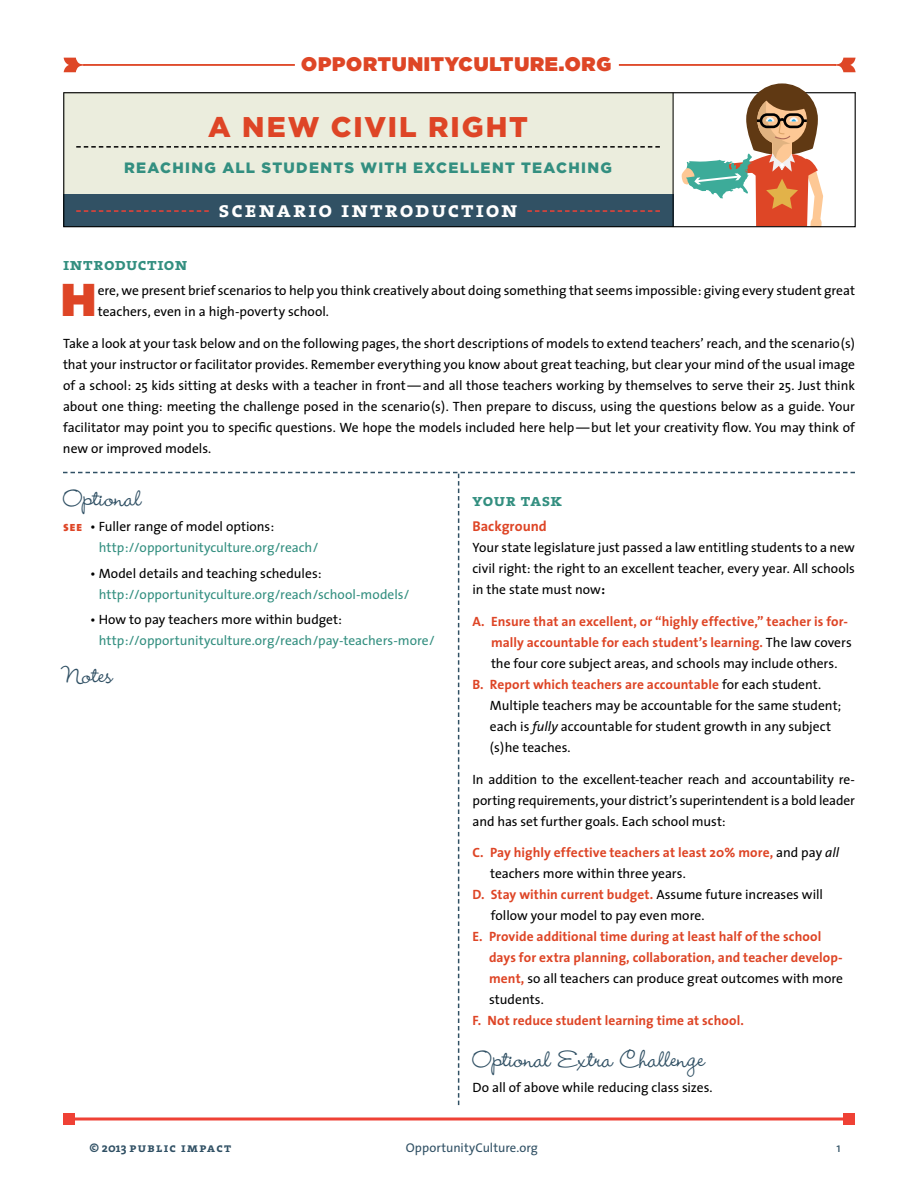
<style>
.page{position:relative;width:918px;height:1188px;background:#fff}
.page>*{position:absolute;margin:0;border:0;box-sizing:border-box;transform-origin:0 0}
.t1{font:900 45.9px "Gotham";color:#de4526}
.t2{font:500 30px "Wendy";color:#305064}
.t3{font:900 28.5px "Gotham";letter-spacing:.065em;color:#de4526}
.t4{font:22.5px "The Serif Bold Caps";letter-spacing:.085em;color:#fff}
.t5{font:900 19.65px "Gotham";letter-spacing:.04em;color:#de4626}
.t6{font:17.25px "The Serif Bold Caps";letter-spacing:.02em;color:#338f80}
.t7{font:900 15px "Gotham";letter-spacing:.085em;color:#338f80}
.t8{font:700 14.25px "The Sans";color:#de4526}
.t9{font:13.5px/21px "The Sans";letter-spacing:-.005em;color:#000;text-align:justify}
.t10{font:700 13.5px/21px "The Sans";letter-spacing:.005em;color:#de4526}
.t11{font:13.5px/21px "The Sans";color:#338f80}
.t12{font:12.75px "The Sans";letter-spacing:.005em;color:#305064}
.t13{font:12.75px "The Serif Bold Caps";letter-spacing:.105em;color:#305064}
.s1{font-family:"The Sans Extra Bold Caps";color:#de4526}
.s2{color:#000}
.s3{font-weight:700}
.s4{font-weight:400;color:#000}
.s5{font-style:italic}
.s6{font-weight:400;font-style:italic;color:#000}
.s7{font-family:"The Serif";font-weight:700}
</style>
<div class="page">
<div style="left:63px;top:92px;width:610px;height:104px;background:#ebeddd"></div>
<hr style="left:619px;top:64px;width:217px;height:2px;background:#de4626">
<svg style="left:835px;top:58px;width:21px;height:14px"></svg>
<hr style="left:83px;top:64px;width:212px;height:2px;background:#de4626">
<svg style="left:64px;top:58px;width:20px;height:14px"></svg>
<svg style="left:681px;top:83px;width:142px;height:142px"></svg>
<div style="left:63px;top:194px;width:611px;height:33px;background:#315164"></div>
<hr style="left:673px;top:93px;width:1px;height:134px;background:#000">
<div style="left:63px;top:92px;width:793px;height:135px;border:1px solid #000"></div>
<hr style="left:69px;top:1118px;width:780px;height:2px;background:#ef4135">
<div style="left:63px;top:1113px;width:12px;height:12px;background:#ef4135"></div>
<div style="left:843px;top:1113px;width:12px;height:12px;background:#ef4135"></div>
<svg style="left:76px;top:146px;width:584px;height:2px"></svg>
<svg style="left:76px;top:210px;width:133px;height:2px"></svg>
<svg style="left:527px;top:210px;width:133px;height:2px"></svg>
<svg style="left:63px;top:472px;width:792px;height:633px"></svg>
<h3 class="t5" style="left:301px;top:50px;width:311px">OPPORTUNITYCULTURE.ORG</h3>
<h3 class="t3" style="left:208px;top:107px;width:321px">A NEW CIVIL RIGHT</h3>
<p class="t7" style="left:124px;top:157px;width:490px">REACHING ALL STUDENTS WITH EXCELLENT TEACHING</p>
<h3 class="t4" style="left:219px;top:190px;width:300px">scenario introduction</h3>
<p class="t6" style="left:63px;top:250px;width:126px">introduction</p>
<h1 class="t1" style="left:61px;top:267px;width:36px">H</h1>
<p class="t9" style="left:98px;top:280px;width:759px">ere, we present brief scenarios to help you think creatively about doing something that seems impossible: giving every student great teachers, even in a high-poverty school.</p>
<p class="t9" style="left:63px;top:332px;width:794px">Take a look at your task below and on the following pages, the short descriptions of models to extend teachers’ reach, and the scenario(s) that your instructor or facilitator provides. Remember everything you know about great teaching, but clear your mind of the usual image of a school: 25 kids sitting at desks with a teacher in front—and all those teachers working by themselves to serve their 25. Just think about one thing: meeting the challenge posed in the scenario(s). Then prepare to discuss, using the questions below as a guide. Your facilitator may point you to specific questions. We hope the models included here help—but let your creativity flow. You may think of new or improved models.</p>
<h2 class="t2" style="left:63px;top:482px;width:80px">Optional</h2>
<p class="t11" style="left:99px;top:516px;width:221px;text-indent:-36px"><span class="s1">see</span> <span class="s2">• Fuller range of model options: </span>http://opportunityculture.org/reach/</p>
<p class="t9" style="left:90px;top:563px;width:233px">• Model details and teaching schedules:</p>
<p class="t11" style="left:99px;top:584px;width:312px">http://opportunityculture.org/reach/school-models/</p>
<p class="t9" style="left:90px;top:609px;width:253px">• How to pay teachers more within budget:</p>
<p class="t11" style="left:99px;top:630px;width:338px">http://opportunityculture.org/reach/pay-teachers-more/</p>
<h2 class="t2" style="left:63px;top:659px;width:51px">Notes</h2>
<p class="t6" style="left:472px;top:486px;width:91px">your task</p>
<p class="t8" style="left:472px;top:515px;width:76px">Background</p>
<p class="t9" style="left:472px;top:537px;width:384px">Your state legislature just passed a law entitling students to a new civil right: the right to an excellent teacher, every year. All schools in the state must now<span class="s3">:</span></p>
<p class="t10" style="left:472px;top:611px;width:377px">A. Ensure that an excellent, or “highly effective,” teacher is for-</p>
<p class="t10" style="left:491px;top:632px;width:362px">mally accountable for each student’s learning. <span class="s4">The law covers</span></p>
<p class="t9" style="left:491px;top:653px;width:348px">the four core subject areas, and schools may include others.</p>
<p class="t10" style="left:472px;top:674px;width:350px">B. Report which teachers are accountable <span class="s4">for each student.</span></p>
<p class="t9" style="left:490px;top:695px;width:353px">Multiple teachers may be accountable for the same student;</p>
<p class="t9" style="left:490px;top:716px;width:343px">each is <span class="s5">fully</span> accountable for student growth in any subject</p>
<p class="t9" style="left:490px;top:737px;width:82px">(s)he teaches.</p>
<p class="t9" style="left:472px;top:768px;width:384px">In addition to the excellent-teacher reach and accountability re&shy;porting requirements, your district’s superintendent is a bold leader and has set further goals. Each school must:</p>
<p class="t10" style="left:473px;top:842px;width:368px">C. Pay highly effective teachers at least 20% more, <span class="s4">and pay</span> <span class="s6">all</span></p>
<p class="t9" style="left:490px;top:863px;width:197px">teachers more within three years.</p>
<p class="t10" style="left:473px;top:884px;width:352px">D. Stay within current budget. <span class="s4">Assume future increases will</span></p>
<p class="t9" style="left:491px;top:905px;width:215px">follow your model to pay even more.</p>
<p class="t10" style="left:489px;top:926px;width:356px;text-indent:-17px">E. Provide additional time during at least half of the school days for extra planning, collaboration, and teacher develop&shy;ment, <span class="s4">so all teachers can produce great outcomes with more students.</span></p>
<p class="t10" style="left:473px;top:1010px;width:273px">F. Not reduce student learning time at school.</p>
<h2 class="t2" style="left:472px;top:1043px;width:234px">Optional Extra Challenge</h2>
<p class="t9" style="left:472px;top:1077px;width:242px">Do all of above while reducing class sizes.</p>
<p class="t13" style="left:89px;top:1137px;width:143px">© <span class="s7">2013</span> public impact</p>
<p class="t12" style="left:406px;top:1137px;width:134px">OpportunityCulture.org</p>
<p class="t12" style="left:837px;top:1137px;width:6px">1</p>
</div>
